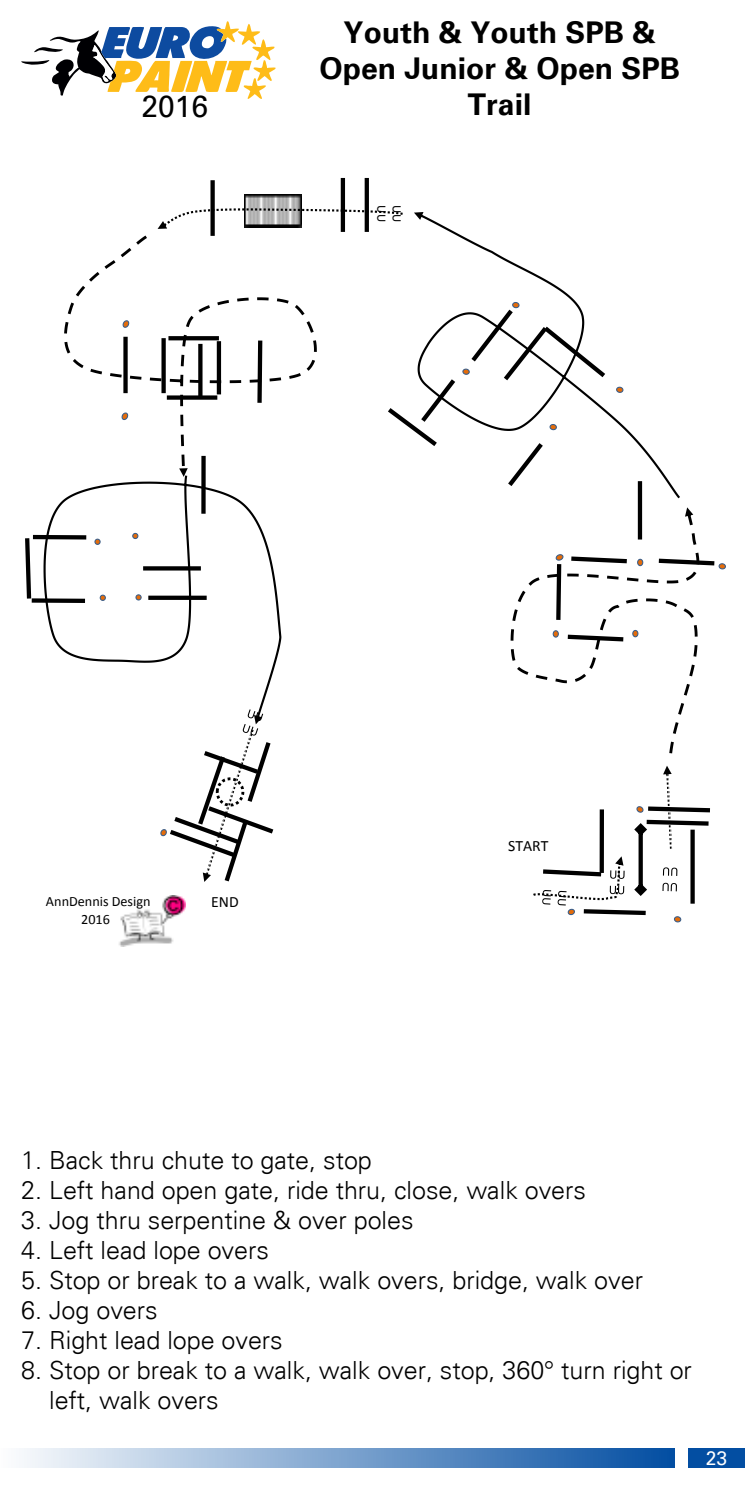
<style>
.page{position:relative;width:745px;height:1489px;background:#fff}
.page>*{position:absolute;margin:0;border:0;box-sizing:border-box;transform-origin:0 0}
.t1{font:700 30px/36px "Univers";color:#000;text-align:center}
.t2{font:30px "Univers";color:#000}
.t3{font:300 25px/30px "Univers";color:#000}
.t4{font:19.25px "Univers";color:#fff}
.t5{font:15.75px "Calibri";color:#000}
.t6{font:14.25px/17px "Calibri";color:#000;text-align:center}
.t7{font:12.75px "Calibri";color:#000}
</style>
<div class="page">
<svg style="left:21px;top:21px;width:254px;height:78px"></svg>
<div style="left:687px;top:1448px;width:57px;height:19px;background:#034ea2"></div>
<div style="left:0;top:1448px;width:673px;height:19px;background:linear-gradient(to right,#fdfdfe,#034ea2)"></div>
<svg style="left:637px;top:498px;width:4px;height:9px"></svg>
<svg style="left:510px;top:507px;width:188px;height:246px"></svg>
<svg style="left:638px;top:560px;width:3px;height:4px"></svg>
<div style="left:636px;top:558px;width:7px;height:8px;border:1px solid #385d8a;border-radius:50%"></div>
<svg style="left:64px;top:235px;width:252px;height:240px"></svg>
<svg style="left:123px;top:320px;width:7px;height:8px"></svg>
<svg style="left:364px;top:178px;width:4px;height:54px"></svg>
<svg style="left:43px;top:475px;width:238px;height:234px"></svg>
<svg style="left:414px;top:212px;width:265px;height:286px"></svg>
<div style="left:552px;top:630px;width:6px;height:7px;border:1px solid #385d8a;border-radius:50%"></div>
<svg style="left:122px;top:412px;width:7px;height:9px"></svg>
<div style="left:210px;top:180px;width:5px;height:56px;background:#000"></div>
<div style="left:257px;top:340px;width:5px;height:63px;background:#000"></div>
<div style="left:123px;top:337px;width:5px;height:56px;background:#000"></div>
<svg style="left:673px;top:916px;width:7px;height:6px"></svg>
<div style="left:673px;top:915px;width:8px;height:7px;border:1px solid #385d8a;border-radius:50%"></div>
<div style="left:340px;top:178px;width:5px;height:54px;background:#000"></div>
<img style="left:244px;top:194px;width:57px;height:14px">
<svg style="left:553px;top:553px;width:78px;height:71px"></svg>
<svg style="left:654px;top:556px;width:61px;height:12px"></svg>
<svg style="left:553px;top:630px;width:84px;height:13px"></svg>
<div style="left:631px;top:630px;width:7px;height:7px;border:1px solid #385d8a;border-radius:50%"></div>
<svg style="left:388px;top:305px;width:221px;height:186px"></svg>
<div style="left:462px;top:368px;width:7px;height:7px;border:1px solid #385d8a;border-radius:50%"></div>
<div style="left:511px;top:302px;width:8px;height:6px;border:1px solid #385d8a;border-radius:50%"></div>
<div style="left:132px;top:532px;width:6px;height:7px;border:1px solid #385d8a;border-radius:50%"></div>
<div style="left:94px;top:538px;width:7px;height:7px;border:1px solid #385d8a;border-radius:50%"></div>
<hr style="left:33px;top:535px;width:53px;height:4px;background:#000">
<div style="left:32px;top:598px;width:53px;height:5px;background:#000"></div>
<svg style="left:25px;top:537px;width:8px;height:66px"></svg>
<div style="left:148px;top:595px;width:58px;height:5px;background:#000"></div>
<div style="left:135px;top:594px;width:7px;height:6px;border:1px solid #385d8a;border-radius:50%"></div>
<svg style="left:143px;top:566px;width:58px;height:4px"></svg>
<div style="left:99px;top:594px;width:7px;height:7px;border:1px solid #385d8a;border-radius:50%"></div>
<svg style="left:157px;top:208px;width:245px;height:21px"></svg>
<svg style="left:160px;top:709px;width:114px;height:173px"></svg>
<svg style="left:201px;top:456px;width:4px;height:57px"></svg>
<svg style="left:533px;top:766px;width:177px;height:151px"></svg>
<svg style="left:617px;top:388px;width:4px;height:3px"></svg>
<div style="left:615px;top:386px;width:8px;height:7px;border:1px solid #385d8a;border-radius:50%"></div>
<div style="left:161px;top:338px;width:5px;height:55px;background:#000"></div>
<svg style="left:198px;top:344px;width:4px;height:51px"></svg>
<hr style="left:217px;top:341px;width:4px;height:53px;background:#000">
<div style="left:167px;top:395px;width:50px;height:5px;background:#000"></div>
<svg style="left:168px;top:336px;width:51px;height:4px"></svg>
<div style="left:718px;top:563px;width:7px;height:6px;background:#e46c0a;border-radius:50%"></div>
<div style="left:718px;top:563px;width:7px;height:6px;border:1px solid #385d8a;border-radius:50%"></div>
<img style="left:119px;top:895px;width:66px;height:51px">
<p class="t2" style="left:141px;top:89px;width:68px">2016</p>
<p class="t1" style="left:319px;top:14px;width:362px">Youth &amp; Youth SPB &amp;<br>Open Junior &amp; Open SPB<br>Trail</p>
<p class="t7" style="left:389px;top:205px;width:18px;rotate:90deg">UU</p>
<p class="t7" style="left:405px;top:205px;width:18px;rotate:90deg">UU</p>
<p class="t6" style="left:46px;top:893px;width:106px">AnnDennis Design<br>2016</p>
<p class="t5" style="left:211px;top:891px;width:29px">END</p>
<p class="t5" style="left:508px;top:835px;width:42px">START</p>
<p class="t3" style="left:21px;top:1145px;width:352px">1. Back thru chute to gate, stop</p>
<p class="t3" style="left:21px;top:1175px;width:566px">2. Left hand open gate, ride thru, close, walk overs</p>
<p class="t3" style="left:21px;top:1205px;width:393px">3. Jog thru serpentine &amp; over poles</p>
<p class="t3" style="left:21px;top:1235px;width:249px">4. Left lead lope overs</p>
<p class="t3" style="left:21px;top:1265px;width:622px">5. Stop or break to a walk, walk overs, bridge, walk over</p>
<p class="t3" style="left:21px;top:1295px;width:138px">6. Jog overs</p>
<p class="t3" style="left:21px;top:1325px;width:263px">7. Right lead lope overs</p>
<p class="t3" style="left:49px;top:1355px;width:644px;text-indent:-28px">8. Stop or break to a walk, walk over, stop, 360° turn right or left, walk overs</p>
<p class="t4" style="left:705px;top:1446px;width:23px">23</p>
</div>
